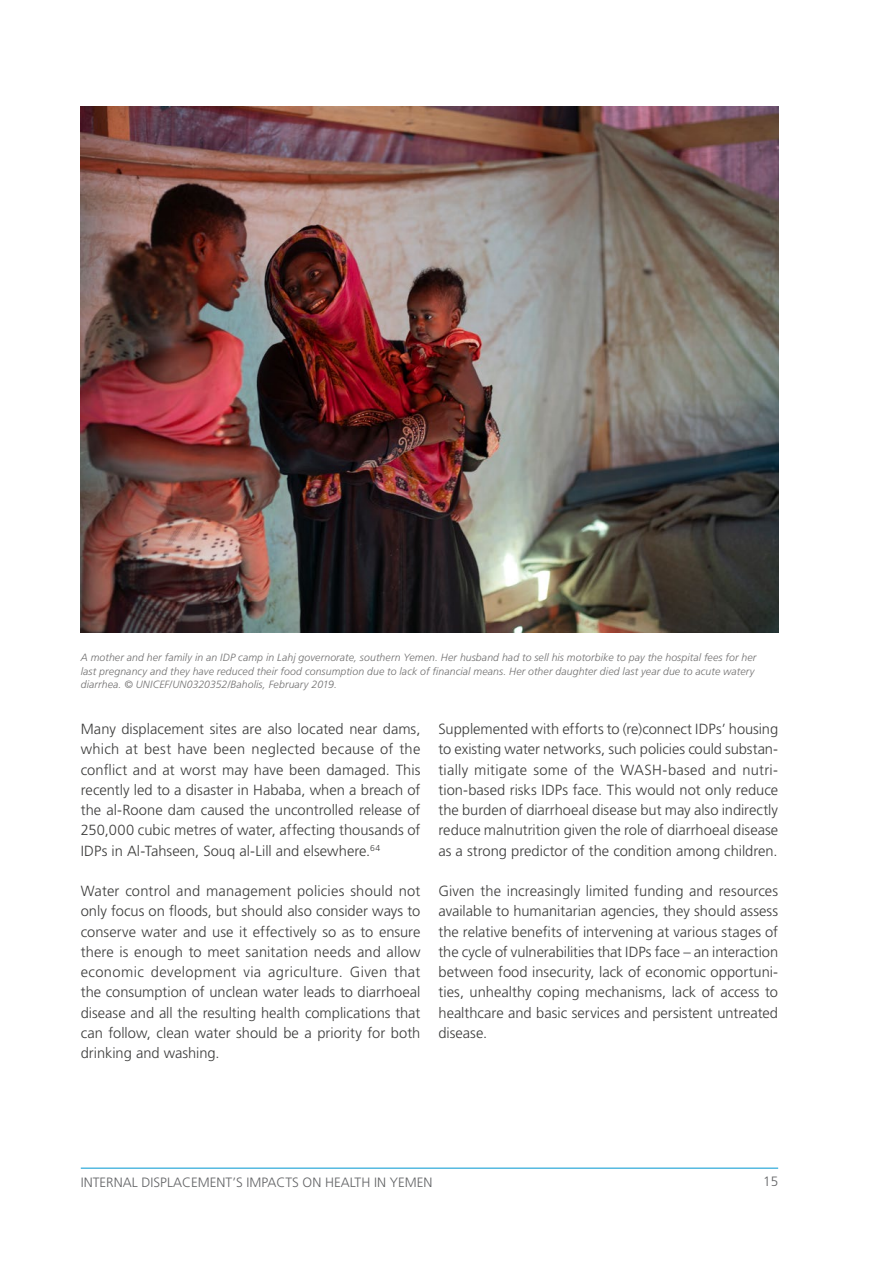
<style>
.page{position:relative;width:893px;height:1263px;background:#fff}
.page>*{position:absolute;margin:0;border:0;box-sizing:border-box;transform-origin:0 0}
.Text{font:300 14.7px/20.2px "Frutiger LT Std";color:#3d3d3c;text-align:justify}
.t1{font:300 13.5px "Frutiger LT Std";color:#636466}
.t2{font:italic 300 10.5px/13.5px "Frutiger LT Std";letter-spacing:.01em;color:#717070}
</style>
<div class="page">
<img style="left:81px;top:106px;width:697px;height:526px">
<hr style="left:81px;top:1168px;width:697px;height:1px;background:#0098d1">
<p class="t2" style="left:81px;top:651px;width:677px">A mother and her family in an IDP camp in Lahj governorate, southern Yemen. Her husband had to sell his motorbike to pay the hospital fees for her last pregnancy and they have reduced their food consumption due to lack of financial means. Her other daughter died last year due to acute watery diarrhea. © UNICEF/UN0320352/Baholis, February 2019.</p>
<p class="Text" style="left:81px;top:719px;width:341px">Many displacement sites are also located near dams, which at best have been neglected because of the conflict and at worst may have been damaged. This recently led to a disaster in Hababa, when a breach of the al-Roone dam caused the uncontrolled release of 250,000 cubic metres of water, affecting thousands of IDPs in Al-Tahseen, Souq al-Lill and elsewhere.<sup>64</sup></p>
<p class="Text" style="left:81px;top:881px;width:341px">Water control and management policies should not only focus on floods, but should also consider ways to conserve water and use it effectively so as to ensure there is enough to meet sanitation needs and allow economic development via agriculture. Given that the consumption of unclean water leads to diarrhoeal disease and all the resulting health complications that can follow, clean water should be a priority for both drinking and washing.</p>
<p class="Text" style="left:438px;top:719px;width:341px">Supplemented with efforts to (re)connect IDPs’ housing to existing water networks, such policies could substan&shy;tially mitigate some of the WASH-based and nutri&shy;tion-based risks IDPs face. This would not only reduce the burden of diarrhoeal disease but may also indirectly reduce malnutrition given the role of diarrhoeal disease as a strong predictor of the condition among children.</p>
<p class="Text" style="left:438px;top:881px;width:341px">Given the increasingly limited funding and resources available to humanitarian agencies, they should assess the relative benefits of intervening at various stages of the cycle of vulnerabilities that IDPs face – an interaction between food insecurity, lack of economic opportuni&shy;ties, unhealthy coping mechanisms, lack of access to healthcare and basic services and persistent untreated disease.</p>
<p class="t1" style="left:81px;top:1174px;width:353px">INTERNAL DISPLACEMENT’S IMPACTS ON HEALTH IN YEMEN</p>
<p class="t1" style="left:763px;top:1174px;width:17px">15</p>
</div>
